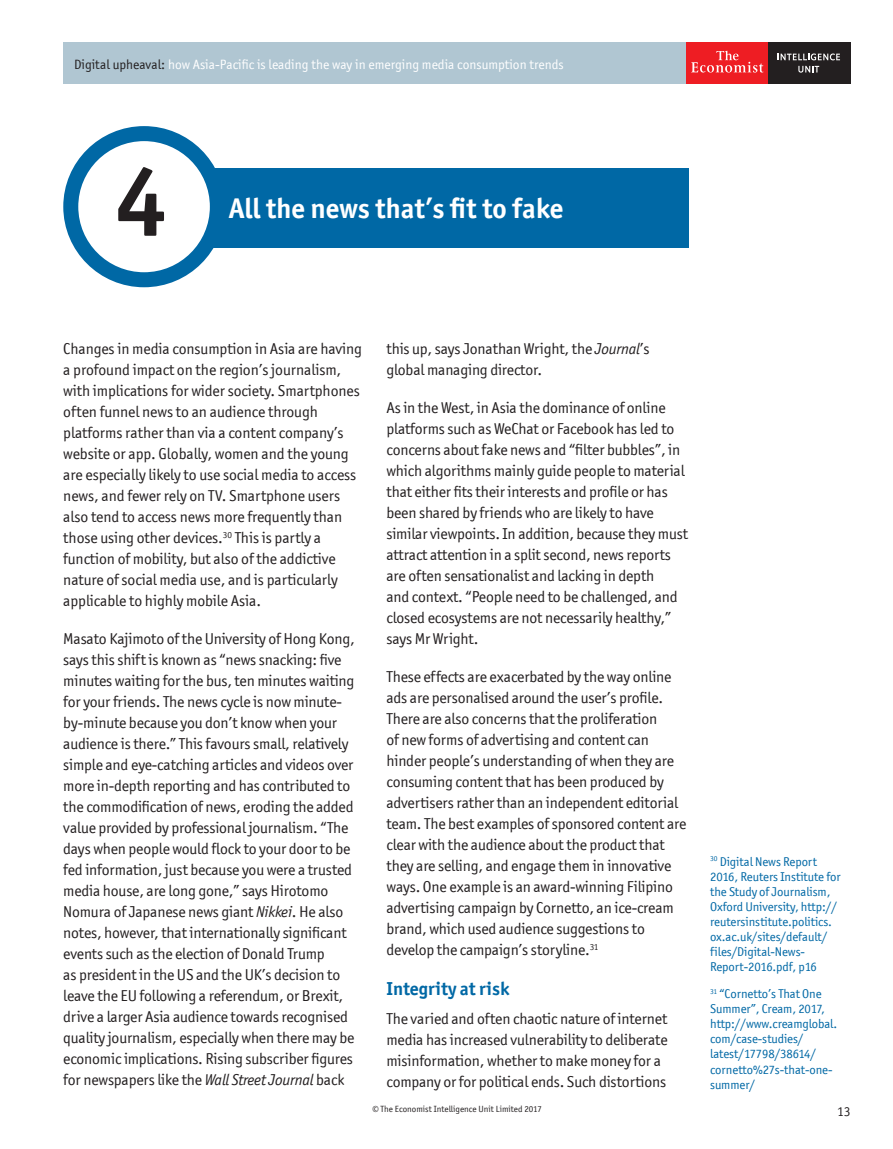
<style>
.page{position:relative;width:893px;height:1149px;background:#fff}
.page>*{position:absolute;margin:0;border:0;box-sizing:border-box;transform-origin:0 0}
.t1{font:700 97.5px "Officina San ITC";color:#231f20}
.t2{font:700 28.5px "Officina San ITC";color:#fff}
.t3{font:700 18.75px "Officina San ITC";color:#0068a5}
.t4{font:15.75px/21px "Officina San ITC";letter-spacing:-.01em;color:#231f20}
.t5{font:13.5px "Officina San ITC";color:#fff}
.t6{font:13.5px "Officina San ITC";color:#231f20}
.t7{font:12.75px/15px "Officina San ITC";letter-spacing:-.005em;color:#0068a5}
.t8{font:9px "Officina San ITC";color:#231f20}
.s1{color:#231f20}
.s2{font-style:italic}
</style>
<div class="page">
<div style="left:63px;top:43px;width:787px;height:41px;background:#b0c6d2"></div>
<div style="left:686px;top:43px;width:82px;height:41px;background:#ee1d23"></div>
<svg style="left:691px;top:51px;width:72px;height:21px"></svg>
<div style="left:768px;top:43px;width:82px;height:41px;background:#231f20"></div>
<svg style="left:778px;top:53px;width:62px;height:7px"></svg>
<svg style="left:798px;top:66px;width:21px;height:7px"></svg>
<div style="left:118px;top:168px;width:570px;height:80px;background:#0068a5"></div>
<div style="left:71px;top:133px;width:146px;height:147px;background:#fff;border-radius:50%"></div>
<div style="left:63px;top:126px;width:162px;height:161px;border:15px solid #0068a5;border-radius:50%"></div>
<p class="t5" style="left:74px;top:56px;width:491px"><span class="s1">Digital upheaval:</span> how Asia-Pacific is leading the way in emerging media consumption trends</p>
<h1 class="t1" style="left:115px;top:140px;width:54px">4</h1>
<h2 class="t2" style="left:229px;top:191px;width:336px">All the news that’s fit to fake</h2>
<p class="t4" style="left:63px;top:338px;width:300px">Changes in media consumption in Asia are having a profound impact on the region’s journalism, with implications for wider society. Smartphones often funnel news to an audience through platforms rather than via a content company’s website or app. Globally, women and the young are especially likely to use social media to access news, and fewer rely on TV. Smartphone users also tend to access news more frequently than those using other devices.<sup>30</sup> This is partly a function of mobility, but also of the addictive nature of social media use, and is particularly applicable to highly mobile Asia.</p>
<p class="t4" style="left:63px;top:627px;width:293px">Masato Kajimoto of the University of Hong Kong, says this shift is known as “news snacking: five minutes waiting for the bus, ten minutes waiting for your friends. The news cycle is now minute&shy;by-minute because you don’t know when your audience is there.” This favours small, relatively simple and eye-catching articles and videos over more in-depth reporting and has contributed to the commodification of news, eroding the added value provided by professional journalism. “The days when people would flock to your door to be fed information, just because you were a trusted media house, are long gone,” says Hirotomo Nomura of Japanese news giant <span class="s2">Nikkei</span>. He also notes, however, that internationally significant events such as the election of Donald Trump<br>as president in the US and the UK’s decision to leave the EU following a referendum, or Brexit, drive a larger Asia audience towards recognised quality journalism, especially when there may be economic implications. Rising subscriber figures for newspapers like the <span class="s2">Wall Street Journal</span> back</p>
<p class="t4" style="left:386px;top:337px;width:265px">this up, says Jonathan Wright, the <span class="s2">Journal</span>’s global managing director.</p>
<p class="t4" style="left:386px;top:396px;width:303px">As in the West, in Asia the dominance of online platforms such as WeChat or Facebook has led to concerns about fake news and “filter bubbles”, in which algorithms mainly guide people to material that either fits their interests and profile or has been shared by friends who are likely to have similar viewpoints. In addition, because they must attract attention in a split second, news reports are often sensationalist and lacking in depth<br>and context. “People need to be challenged, and closed ecosystems are not necessarily healthy,” says Mr Wright.</p>
<p class="t4" style="left:386px;top:665px;width:301px">These effects are exacerbated by the way online ads are personalised around the user’s profile.<br>There are also concerns that the proliferation<br>of new forms of advertising and content can hinder people’s understanding of when they are consuming content that has been produced by advertisers rather than an independent editorial team. The best examples of sponsored content are clear with the audience about the product that they are selling, and engage them in innovative ways. One example is an award-winning Filipino advertising campaign by Cornetto, an ice-cream brand, which used audience suggestions to develop the campaign’s storyline.<sup>31</sup></p>
<p class="t3" style="left:386px;top:976px;width:125px">Integrity at risk</p>
<p class="t4" style="left:386px;top:1008px;width:283px">The varied and often chaotic nature of internet media has increased vulnerability to deliberate misinformation, whether to make money for a company or for political ends. Such distortions</p>
<p class="t8" style="left:372px;top:1102px;width:171px">© The Economist Intelligence Unit Limited 2017</p>
<p class="t7" style="left:710px;top:853px;width:132px"><sup>30</sup> Digital News Report<br>2016, Reuters Institute for the Study of Journalism,<br>Oxford University, http:// reutersinstitute.politics. ox.ac.uk/sites/default/ files/Digital-News-<br>Report-2016.pdf, p16</p>
<p class="t7" style="left:710px;top:986px;width:129px"><sup>31</sup> “Cornetto’s That One<br>Summer”, Cream, 2017, http://www.creamglobal. com/case-studies/ latest/17798/38614/ cornetto%27s-that-one&shy;summer/</p>
<p class="t6" style="left:837px;top:1103px;width:15px">13</p>
</div>
